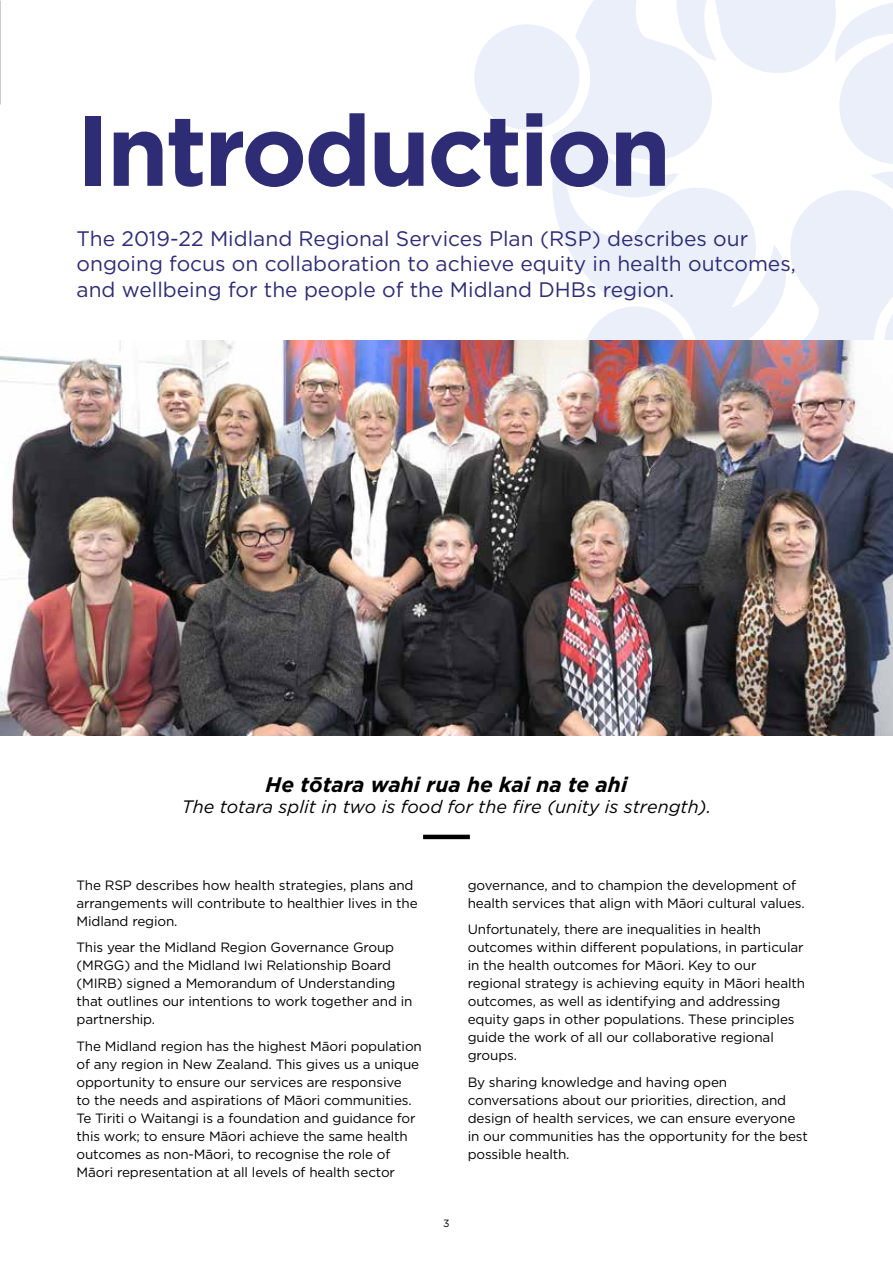
<style>
.page{position:relative;width:893px;height:1263px;background:#fff}
.page>*{position:absolute;margin:0;border:0;box-sizing:border-box;transform-origin:0 0}
.t1{font:700 99.3px "Gotham";letter-spacing:-.03em;color:#2e2c74}
.t2{font:21px/25.2px "Gotham";color:#2e2c74}
.t3{font:italic 700 21px "Gotham";color:#000}
.t4{font:italic 18px "Gotham";color:#000}
.t5{font:13.5px/18px "Gotham";letter-spacing:-.01em;color:#000}
.t6{font:10.5px "Gotham";color:#000}
</style>
<div class="page">
<svg style="left:474px;top:0;width:419px;height:341px"></svg>
<hr style="left:423px;top:835px;width:47px;height:4px;background:#000">
<img style="left:0;top:341px;width:893px;height:395px">
<h1 class="t1" style="left:77px;top:85px;width:596px">Introduction</h1>
<h2 class="t2" style="left:77px;top:226px;width:721px">The 2019-22 Midland Regional Services Plan (RSP) describes our ongoing focus on collaboration to achieve equity in health outcomes, and wellbeing for the people of the Midland DHBs region.</h2>
<h2 class="t3" style="left:266px;top:770px;width:363px">He tōtara wahi rua he kai na te ahi</h2>
<h3 class="t4" style="left:182px;top:795px;width:531px">The totara split in two is food for the fire (unity is strength).</h3>
<p class="t5" style="left:77px;top:876px;width:343px">The RSP describes how health strategies, plans and arrangements will contribute to healthier lives in the<br>Midland region.</p>
<p class="t5" style="left:77px;top:938px;width:338px">This year the Midland Region Governance Group (MRGG) and the Midland Iwi Relationship Board (MIRB) signed a Memorandum of Understanding that outlines our intentions to work together and in partnership.</p>
<p class="t5" style="left:77px;top:1037px;width:347px">The Midland region has the highest Māori population of any region in New Zealand. This gives us a unique opportunity to ensure our services are responsive<br>to the needs and aspirations of Māori communities.<br>Te Tiriti o Waitangi is a foundation and guidance for this work; to ensure Māori achieve the same health outcomes as non-Māori, to recognise the role of Māori representation at all levels of health sector</p>
<p class="t5" style="left:468px;top:876px;width:338px">governance, and to champion the development of health services that align with Māori cultural values.</p>
<p class="t5" style="left:468px;top:920px;width:339px">Unfortunately, there are inequalities in health outcomes within different populations, in particular in the health outcomes for Māori. Key to our regional strategy is achieving equity in Māori health outcomes, as well as identifying and addressing equity gaps in other populations. These principles guide the work of all our collaborative regional groups.</p>
<p class="t5" style="left:468px;top:1073px;width:342px">By sharing knowledge and having open conversations about our priorities, direction, and design of health services, we can ensure everyone in our communities has the opportunity for the best possible health.</p>
<p class="t6" style="left:443px;top:1216px;width:8px">3</p>
</div>
